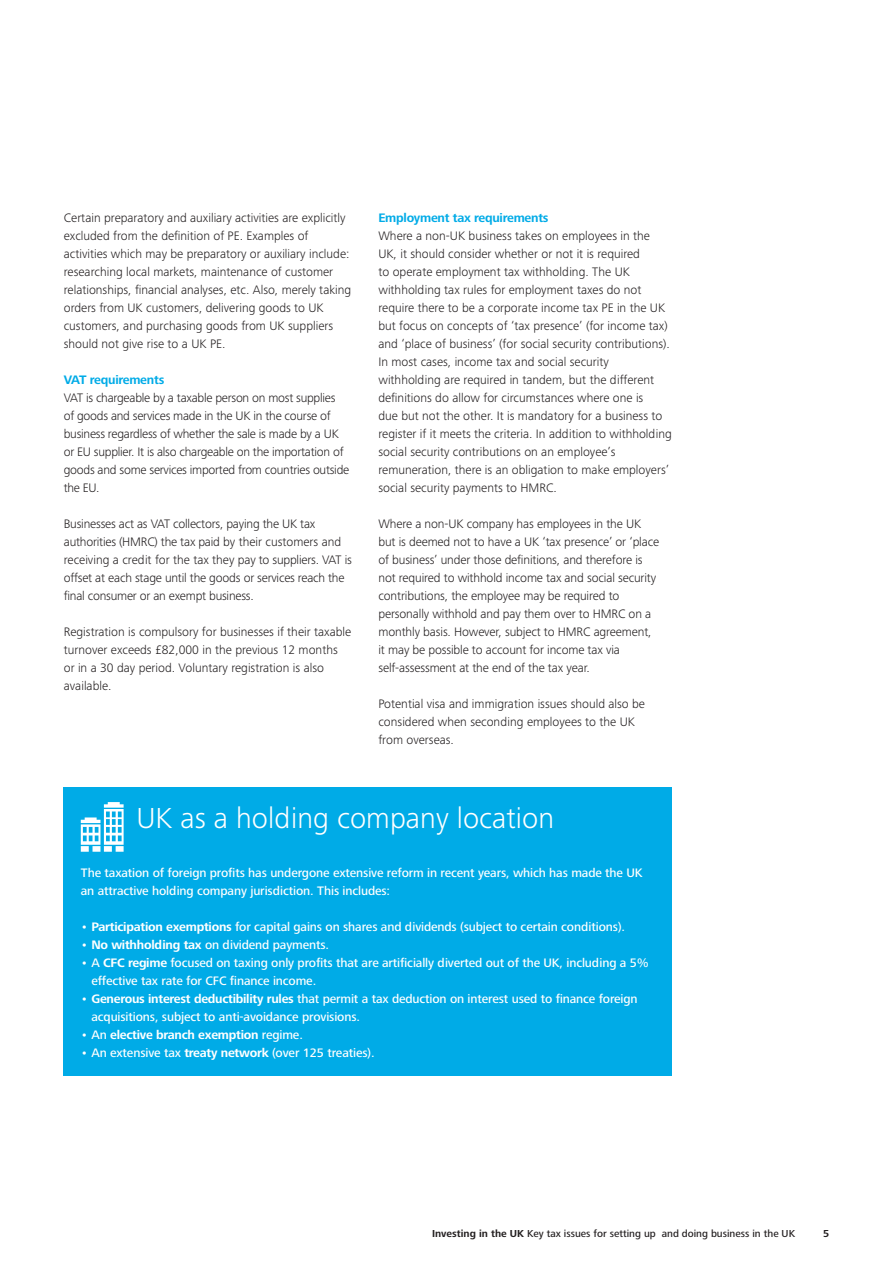
<style>
.page{position:relative;width:893px;height:1263px;background:#fff}
.page>*{position:absolute;margin:0;border:0;box-sizing:border-box;transform-origin:0 0}
.B_Subheading_-_Green{font:300 30px "Frutiger Next Pro";color:#fff}
.Body_copy{font:300 12.75px/18px "Frutiger Next Pro";color:#231f20}
.Bullets_level_1{font:500 12.75px/18px "Frutiger Next Pro";letter-spacing:-.01em;color:#fff}
.Bullets_level_1-2{font:300 12.75px/18px "Frutiger Next Pro";color:#231f20}
.B_Subheading_-_Blue{font:300 12.75px/18px "Frutiger Next Pro";letter-spacing:-.02em;color:#231f20}
.Table_Entry{font:500 12.75px/18px "Frutiger Next Pro";letter-spacing:-.01em;color:#fff}
.Heading_3{font:700 12.75px "Frutiger Next Pro";letter-spacing:-.02em;color:#00abe7}
.Bullets_level_1-3{font:700 12.75px "Frutiger Next Pro";letter-spacing:-.02em;color:#fff}
.t1{font:500 10.5px "Frutiger Next Pro";color:#231f20}
.t2{font:700 10.5px "Frutiger Next Pro";color:#231f20}
.s1{font-weight:700}
.s2{font-weight:500}
</style>
<div class="page">
<div style="left:64px;top:787px;width:608px;height:289px;background:#00abe7"></div>
<svg style="left:81px;top:802px;width:43px;height:50px"></svg>
<p class="Bullets_level_1-2" style="left:64px;top:209px;width:289px">Certain preparatory and auxiliary activities are explicitly excluded from the definition of PE. Examples of activities which may be preparatory or auxiliary include: researching local markets, maintenance of customer relationships, financial analyses, etc. Also, merely taking orders from UK customers, delivering goods to UK customers, and purchasing goods from UK suppliers should not give rise to a UK PE.</p>
<p class="Heading_3" style="left:64px;top:372px;width:102px">VAT requirements</p>
<p class="B_Subheading_-_Blue" style="left:64px;top:389px;width:287px">VAT is chargeable by a taxable person on most supplies<br>of goods and services made in the UK in the course of business regardless of whether the sale is made by a UK or EU supplier. It is also chargeable on the importation of goods and some services imported from countries outside the EU.</p>
<p class="Body_copy" style="left:64px;top:515px;width:290px">Businesses act as VAT collectors, paying the UK tax authorities (HMRC) the tax paid by their customers and receiving a credit for the tax they pay to suppliers. VAT is offset at each stage until the goods or services reach the final consumer or an exempt business.</p>
<p class="Body_copy" style="left:64px;top:623px;width:289px">Registration is compulsory for businesses if their taxable turnover exceeds £82,000 in the previous 12 months or in a 30 day period. Voluntary registration is also available.</p>
<p class="Heading_3" style="left:378px;top:210px;width:172px">Employment tax requirements</p>
<p class="Body_copy" style="left:378px;top:227px;width:295px">Where a non‑UK business takes on employees in the<br>UK, it should consider whether or not it is required<br>to operate employment tax withholding. The UK withholding tax rules for employment taxes do not require there to be a corporate income tax PE in the UK but focus on concepts of ‘tax presence’ (for income tax) and ‘place of business’ (for social security contributions).<br>In most cases, income tax and social security withholding are required in tandem, but the different definitions do allow for circumstances where one is<br>due but not the other. It is mandatory for a business to register if it meets the criteria. In addition to withholding social security contributions on an employee’s remuneration, there is an obligation to make employers’ social security payments to HMRC.</p>
<p class="Body_copy" style="left:378px;top:515px;width:282px">Where a non‑UK company has employees in the UK but is deemed not to have a UK ‘tax presence’ or ‘place of business’ under those definitions, and therefore is not required to withhold income tax and social security contributions, the employee may be required to personally withhold and pay them over to HMRC on a monthly basis. However, subject to HMRC agreement, it may be possible to account for income tax via self-assessment at the end of the tax year.</p>
<p class="Body_copy" style="left:378px;top:695px;width:268px">Potential visa and immigration issues should also be considered when seconding employees to the UK from overseas.</p>
<p class="B_Subheading_-_Green" style="left:136px;top:801px;width:419px">UK as a holding company location</p>
<p class="Table_Entry" style="left:81px;top:863px;width:563px">The taxation of foreign profits has undergone extensive reform in recent years, which has made the UK an attractive holding company jurisdiction. This includes:</p>
<p class="Bullets_level_1" style="left:81px;top:917px;width:546px">• <span class="s1">Participation exemptions</span> for capital gains on shares and dividends (subject to certain conditions).</p>
<p class="Bullets_level_1" style="left:81px;top:935px;width:250px">• <span class="s1">No withholding tax</span> on dividend payments.</p>
<p class="Bullets_level_1" style="left:91px;top:953px;width:559px;text-indent:-11px">• A <span class="s1">CFC regime</span> focused on taxing only profits that are artificially diverted out of the UK, including a 5% effective tax rate for CFC finance income.</p>
<p class="Bullets_level_1" style="left:91px;top:989px;width:548px;text-indent:-11px">• <span class="s1">Generous interest deductibility rules</span> that permit a tax deduction on interest used to finance foreign acquisitions, subject to anti‑avoidance provisions.</p>
<p class="Bullets_level_1-3" style="left:81px;top:1027px;width:224px"><span class="s2">• An</span> elective branch exemption <span class="s2">regime.</span></p>
<p class="Bullets_level_1" style="left:81px;top:1043px;width:295px">• An extensive tax <span class="s1">treaty network</span> (over 125 treaties).</p>
<p class="t1" style="left:432px;top:1227px;width:365px"><span class="s1">Investing in the UK</span> Key tax issues for setting up and doing business in the UK</p>
<p class="t2" style="left:823px;top:1227px;width:8px">5</p>
</div>
